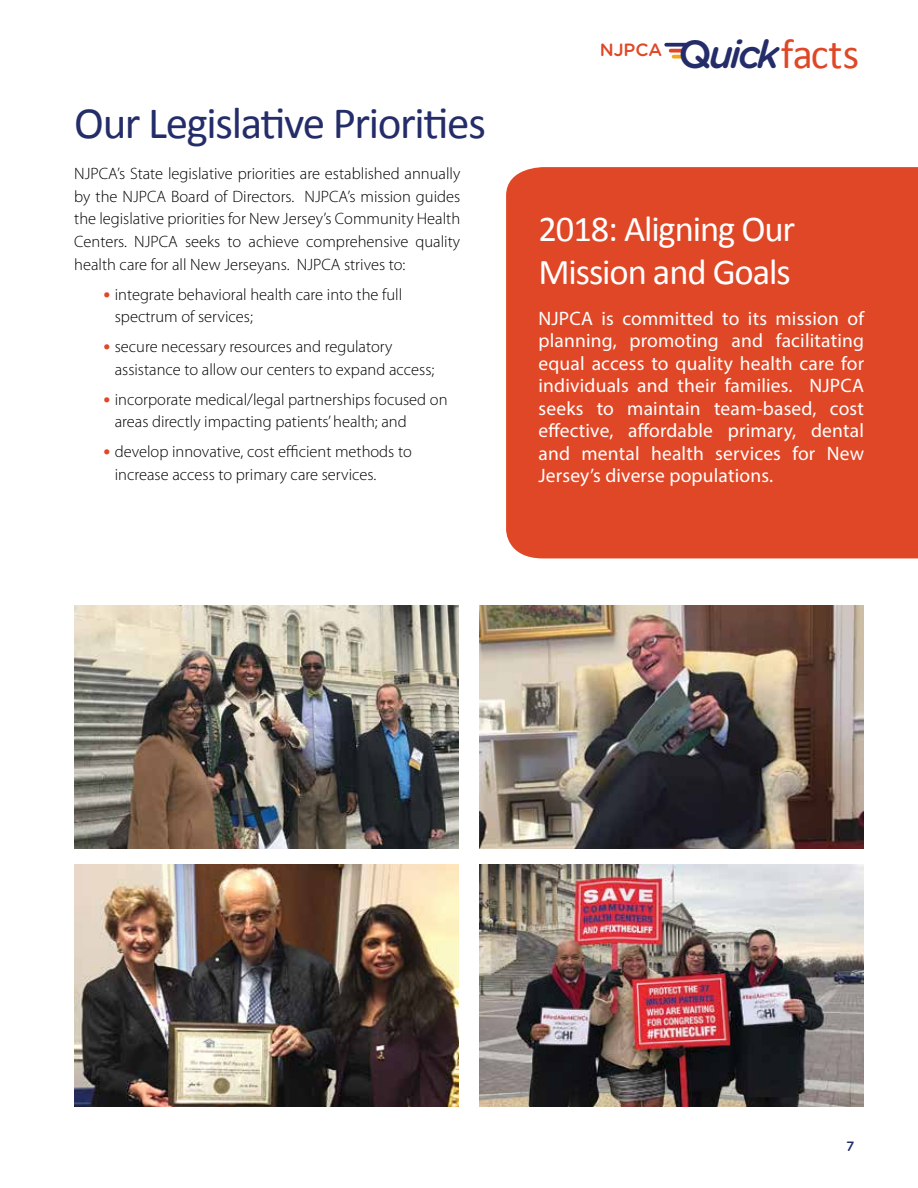
<style>
.page{position:relative;width:918px;height:1188px;background:#fff}
.page>*{position:absolute;margin:0;border:0;box-sizing:border-box;transform-origin:0 0}
.t1{font:45px "Calibri";letter-spacing:-.03em;color:#242d69}
.t2{font:36.6px/43.5px "Calibri";letter-spacing:-.03em;color:#fff}
.t3{font:19.5px/22.5px "Myriad Pro";letter-spacing:.01em;color:#fff;text-align:justify}
.t4{font:500 17.7px "Gotham Rounded";color:#e04726}
.t5{font:300 16.5px/22.5px "Myriad Pro";color:#000}
.t6{font:500 13.5px "Gotham Rounded";color:#242d69}
.s1{font-family:"Calibri";font-weight:400;color:#e04726}
.s2{font-size:39.3px;color:#242d69}
.s3{font-style:italic;font-size:39.3px;color:#242d69}
.s4{font-family:"Calibri";font-weight:400;font-size:42px}
</style>
<div class="page">
<svg style="left:666px;top:43px;width:22px;height:4px"></svg>
<svg style="left:671px;top:49px;width:12px;height:4px"></svg>
<svg style="left:674px;top:55px;width:9px;height:4px"></svg>
<div style="left:506px;top:167px;width:412px;height:391px;background:#e04726"></div>
<img style="left:74px;top:606px;width:385px;height:243px">
<img style="left:74px;top:864px;width:385px;height:243px">
<img style="left:479px;top:606px;width:385px;height:243px">
<img style="left:479px;top:864px;width:385px;height:243px">
<h1 class="t1" style="left:74px;top:92px;width:413px">Our Legislative Priorities</h1>
<p class="t5" style="left:74px;top:163px;width:388px;text-align:justify">NJPCA’s State legislative priorities are established annually by the NJPCA Board of Directors. NJPCA’s mission guides the legislative priorities for New Jersey’s Community Health Centers. NJPCA seeks to achieve comprehensive quality health care for all New Jerseyans. NJPCA strives to:</p>
<p class="t5" style="left:115px;top:283px;width:289px;text-indent:-12px"><span class="s1">•</span> integrate behavioral health care into the full spectrum of services;</p>
<p class="t5" style="left:115px;top:336px;width:321px;text-indent:-12px"><span class="s1">•</span> secure necessary resources and regulatory assistance to allow our centers to expand access;</p>
<p class="t5" style="left:115px;top:388px;width:334px;text-indent:-12px"><span class="s1">•</span> incorporate medical/legal partnerships focused on areas directly impacting patients’ health; and</p>
<p class="t5" style="left:115px;top:441px;width:299px;text-indent:-12px"><span class="s1">•</span> develop innovative, cost efficient methods to increase access to primary care services.</p>
<p class="t4" style="left:600px;top:38px;width:261px">NJPCA <span class="s2">Q</span><span class="s3">uick</span><span class="s4">facts</span></p>
<h2 class="t2" style="left:538px;top:206px;width:258px">2018: Aligning Our<br>Mission and Goals</h2>
<p class="t3" style="left:538px;top:307px;width:327px">NJPCA is committed to its mission of planning, promoting and facilitating equal access to quality health care for individuals and their families. NJPCA seeks to maintain team-based, cost effective, affordable primary, dental and mental health services for New Jersey’s diverse populations.</p>
<p class="t6" style="left:846px;top:1136px;width:10px">7</p>
</div>
